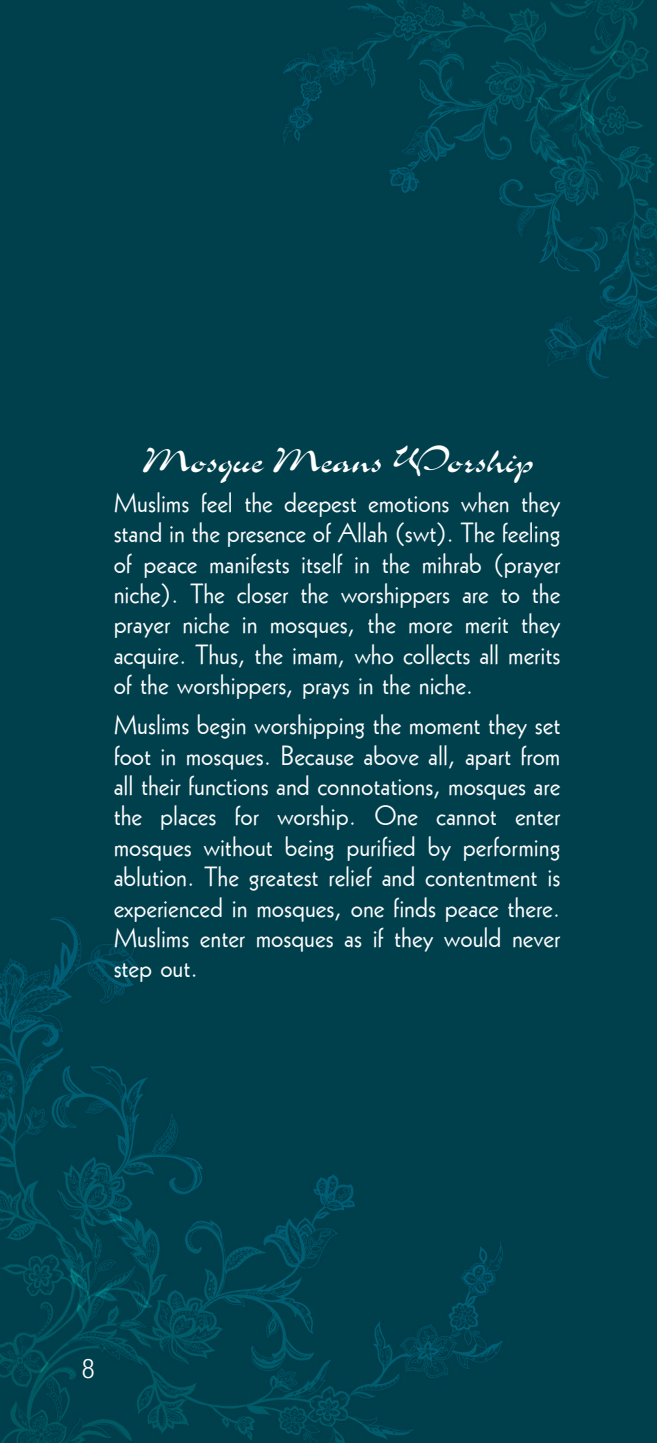
<style>
.page{position:relative;width:662px;height:1444px;background:#fff}
.page>*{position:absolute;margin:0;border:0;box-sizing:border-box;transform-origin:0 0}
.t1{font:40.5px "Slogan";color:#fff}
.t2{font:27px/30.4px "Geometric 231 BT Roman C";color:#fff;text-align:justify}
.t3{font:300 condensed 27px "Helvetica Neue LT Com";color:#fff}
</style>
<div class="page">
<div style="left:0;top:1px;width:656px;height:1441px;background:#003f4c"></div>
<h1 class="t1" style="left:141px;top:439px;width:394px">Mosque Means Worship</h1>
<p class="t2" style="left:114px;top:486px;width:448px">Muslims feel the deepest emotions when they stand in the presence of Allah (swt). The feeling of peace manifests itself in the mihrab (prayer niche). The closer the worshippers are to the prayer niche in mosques, the more merit they acquire. Thus, the imam, who collects all merits of the worshippers, prays in the niche.</p>
<p class="t2" style="left:114px;top:708px;width:448px">Muslims begin worshipping the moment they set foot in mosques. Because above all, apart from all their functions and connotations, mosques are the places for worship. One cannot enter mosques without being purified by performing ablution. The greatest relief and contentment is experienced in mosques, one finds peace there.<br>Muslims enter mosques as if they would never step out.</p>
<p class="t3" style="left:82px;top:1352px;width:14px">8</p>
</div>
